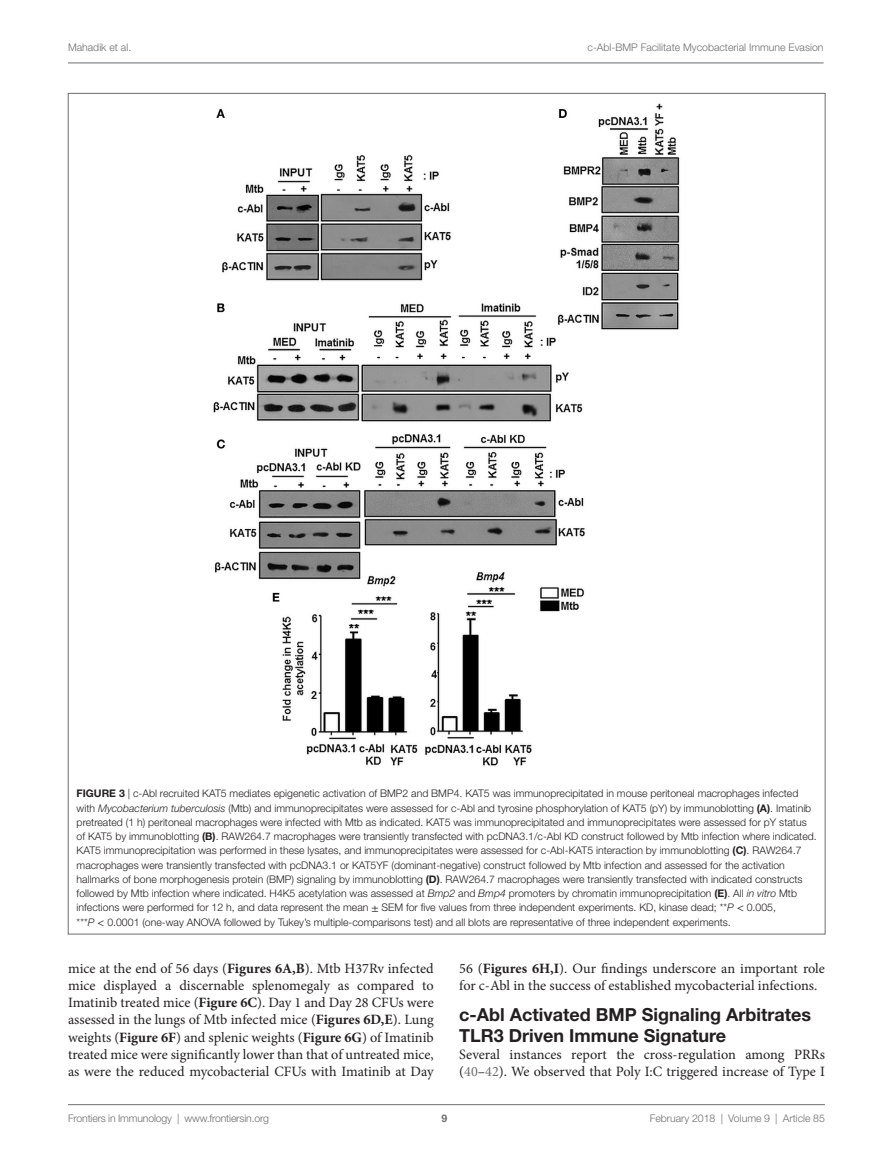
<style>
.page{position:relative;width:893px;height:1170px;background:#fff}
.page>*{position:absolute;margin:0;border:0;box-sizing:border-box;transform-origin:0 0}
.t1{font:700 18px/21px "Helvetica Neue LT Std";color:#231f20}
.t2{font:14.25px/17.2px "Minion Pro";color:#231f20}
.t3{font:300 10.5px/14.2px "Helvetica Neue LT Std";color:#231f20}
.t4{font:300 10.5px "Helvetica Neue LT Std";color:#6c6d70}
.t5{font:700 10.5px "Helvetica Neue LT Std";color:#6c6d70}
.s1{font-weight:700}
.s2{font-style:italic}
.s3{font-family:"STIX General";font-weight:400}
.s4{color:#6c6d70}
</style>
<div class="page">
<img style="left:213px;top:103px;width:467px;height:663px">
<hr style="left:68px;top:1104px;width:757px;height:1px;background:#6c6d70">
<hr style="left:68px;top:63px;width:755px;height:1px;background:#6c6d70">
<p class="t4" style="left:68px;top:41px;width:65px">Mahadik et al.</p>
<p class="t4" style="left:588px;top:41px;width:237px">c-Abl-BMP Facilitate Mycobacterial Immune Evasion</p>
<p class="t3" style="left:77px;top:786px;width:742px"><span class="s1">Figure 3</span> | c-Abl recruited KAT5 mediates epigenetic activation of BMP2 and BMP4. KAT5 was immunoprecipitated in mouse peritoneal macrophages infected with <span class="s2">Mycobacterium tuberculosis</span> (Mtb) and immunoprecipitates were assessed for c-Abl and tyrosine phosphorylation of KAT5 (pY) by immunoblotting <span class="s1">(A)</span>. Imatinib pretreated (1 h) peritoneal macrophages were infected with Mtb as indicated. KAT5 was immunoprecipitated and immunoprecipitates were assessed for pY status of KAT5 by immunoblotting <span class="s1">(B)</span>. RAW264.7 macrophages were transiently transfected with pcDNA3.1/c-Abl KD construct followed by Mtb infection where indicated.<br>KAT5 immunoprecipitation was performed in these lysates, and immunoprecipitates were assessed for c-Abl-KAT5 interaction by immunoblotting <span class="s1">(C)</span>. RAW264.7 macrophages were transiently transfected with pcDNA3.1 or KAT5YF (dominant-negative) construct followed by Mtb infection and assessed for the activation hallmarks of bone morphogenesis protein (BMP) signaling by immunoblotting <span class="s1">(D)</span>. RAW264.7 macrophages were transiently transfected with indicated constructs followed by Mtb infection where indicated. H4K5 acetylation was assessed at <span class="s2">Bmp2</span> and <span class="s2">Bmp4</span> promoters by chromatin immunoprecipitation <span class="s1">(E)</span>. All <span class="s2">in vitro</span> Mtb infections were performed for 12 h, and data represent the mean <span class="s3">±</span> SEM for five values from three independent experiments. KD, kinase dead; **<span class="s2">P</span> <span class="s3">&lt;</span> 0.005,<br>***<span class="s2">P</span> <span class="s3">&lt;</span> 0.0001 (one-way ANOVA followed by Tukey’s multiple-comparisons test) and all blots are representative of three independent experiments.</p>
<p class="t2" style="left:68px;top:959px;width:367px;text-align:justify">mice at the end of 56 days (<span class="s1">Figures 6A,B</span>). Mtb H37Rv infected mice displayed a discernable splenomegaly as compared to Imatinib treated mice (<span class="s1">Figure 6C</span>). Day 1 and Day 28 CFUs were assessed in the lungs of Mtb infected mice (<span class="s1">Figures 6D,E</span>). Lung weights (<span class="s1">Figure 6F</span>) and splenic weights (<span class="s1">Figure 6G</span>) of Imatinib treated mice were significantly lower than that of untreated mice, as were the reduced mycobacterial CFUs with Imatinib at Day</p>
<h2 class="t2" style="left:459px;top:959px;width:367px">56 (<span class="s1">Figures 6H,I</span>). Our findings underscore an important role for c-Abl in the success of established mycobacterial infections.</h2>
<h1 class="t1" style="left:459px;top:1003px;width:353px">c-Abl Activated BMP Signaling Arbitrates<br>TLR3 Driven Immune Signature</h1>
<h2 class="t2" style="left:459px;top:1045px;width:367px">Several instances report the cross-regulation among PRRs (<span class="s4">40</span>–<span class="s4">42</span>). We observed that Poly I:C triggered increase of Type I</h2>
<p class="t4" style="left:68px;top:1111px;width:203px">Frontiers in Immunology | www.frontiersin.org</p>
<p class="t4" style="left:650px;top:1111px;width:177px">February 2018 | Volume 9 | Article 85</p>
<p class="t5" style="left:441px;top:1111px;width:7px">9</p>
</div>
